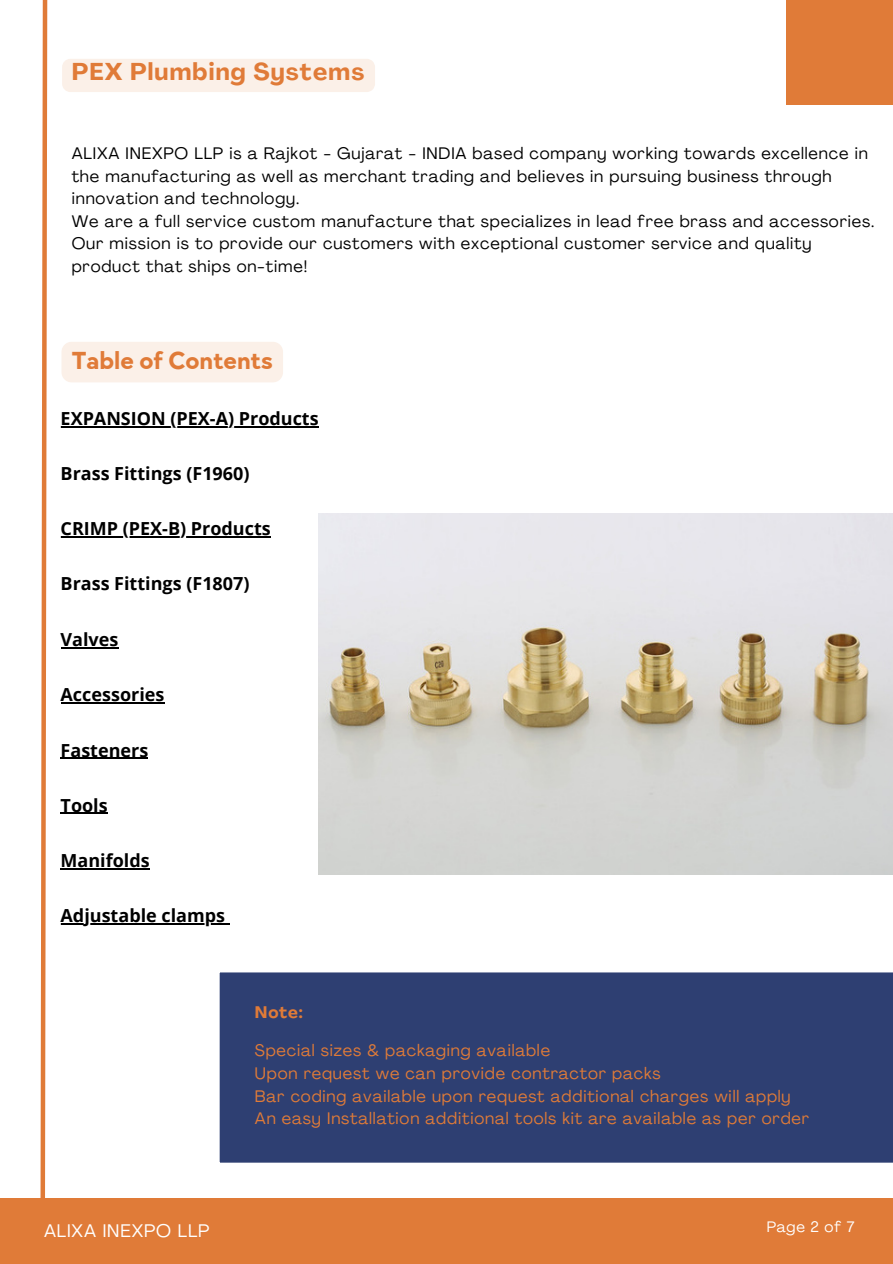
<style>
.page{position:relative;width:893px;height:1264px;background:#fff}
.page>*{position:absolute;margin:0;border:0;box-sizing:border-box;transform-origin:0 0}
.t1{font:700 25.5px "TT Chocolates";color:#e07b38}
.t2{font:700 24px "Agrandir";letter-spacing:.05em;color:#e07b38}
.t3{font:700 18px "Open Sans";color:#000}
.t4{font:18px "Agrandir";letter-spacing:.05em;color:#fff}
.t5{font:16.5px/22.5px "Agrandir";letter-spacing:.05em;color:#000}
.t6{font:16.5px "Agrandir";letter-spacing:.05em;color:#e07b38}
.t7{font:700 16.5px "Agrandir";color:#e07b38}
.t8{font:15px "Agrandir";letter-spacing:.05em;color:#fff}
</style>
<div class="page">
<div style="left:219px;top:972px;width:673px;height:191px;background:#2e3f72"></div>
<div style="left:0;top:1197px;width:892px;height:66px;background:#e07b38"></div>
<svg style="left:38px;top:0;width:12px;height:1198px"></svg>
<hr style="left:61px;top:426px;width:258px;height:1px;background:#000">
<hr style="left:61px;top:536px;width:210px;height:1px;background:#000">
<hr style="left:61px;top:647px;width:57px;height:1px;background:#000">
<hr style="left:61px;top:702px;width:103px;height:1px;background:#000">
<hr style="left:61px;top:757px;width:87px;height:1px;background:#000">
<hr style="left:61px;top:812px;width:47px;height:2px;background:#000">
<hr style="left:61px;top:868px;width:89px;height:1px;background:#000">
<hr style="left:61px;top:923px;width:164px;height:1px;background:#000">
<div style="left:786px;top:0;width:106px;height:105px;background:#e07b38"></div>
<img style="left:319px;top:513px;width:573px;height:361px">
<div style="left:61px;top:342px;width:222px;height:40px;background:#fbf0e8"></div>
<div style="left:62px;top:59px;width:313px;height:33px;background:#fbf0e8"></div>
<p class="t2" style="left:72px;top:62px;width:294px">PEX Plumbing Systems</p>
<h1 class="t5" style="left:72px;top:144px;width:804px">ALIXA INEXPO LLP is a Rajkot - Gujarat - INDIA based company working towards excellence in the manufacturing as well as merchant trading and believes in pursuing business through innovation and technology.<br>We are a full service custom manufacture that specializes in lead free brass and accessories.<br>Our mission is to provide our customers with exceptional customer service and quality product that ships on-time!</h1>
<h3 class="t1" style="left:72px;top:346px;width:203px">Table of Contents</h3>
<h1 class="t3" style="left:61px;top:406px;width:259px">EXPANSION (PEX-A) Products</h1>
<h4 class="t3" style="left:61px;top:461px;width:190px">Brass Fittings (F1960)</h4>
<p class="t3" style="left:61px;top:516px;width:212px">CRIMP (PEX-B) Products</p>
<p class="t3" style="left:61px;top:571px;width:190px">Brass Fittings (F1807)</p>
<p class="t3" style="left:61px;top:627px;width:59px">Valves</p>
<p class="t3" style="left:61px;top:682px;width:105px">Accessories</p>
<p class="t3" style="left:61px;top:737px;width:89px">Fasteners</p>
<p class="t3" style="left:61px;top:792px;width:49px">Tools</p>
<p class="t3" style="left:61px;top:847px;width:91px">Manifolds</p>
<p class="t3" style="left:61px;top:902px;width:166px">Adjustable clamps</p>
<p class="t7" style="left:255px;top:1005px;width:49px">Note:</p>
<h4 class="t6" style="left:255px;top:1043px;width:297px">Special sizes &amp; packaging available</h4>
<h4 class="t6" style="left:255px;top:1089px;width:537px">Bar coding available upon request additional charges will apply</h4>
<h4 class="t6" style="left:255px;top:1111px;width:555px">An easy Installation additional tools kit are available as per order</h4>
<h4 class="t6" style="left:255px;top:1066px;width:407px">Upon request we can provide contractor packs</h4>
<p class="t4" style="left:44px;top:1223px;width:167px">ALIXA INEXPO LLP</p>
<p class="t8" style="left:766px;top:1221px;width:89px">Page 2 of 7</p>
</div>
